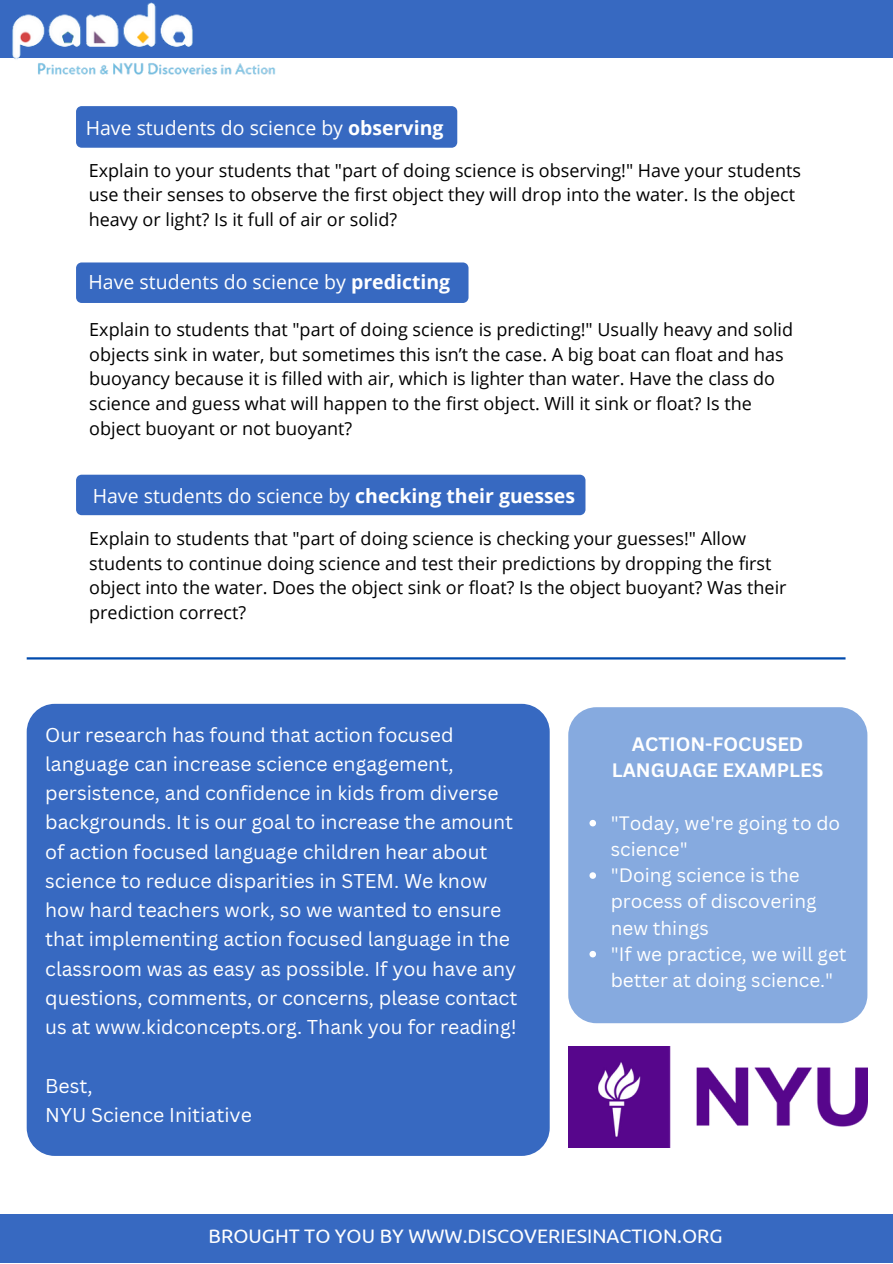
<style>
.page{position:relative;width:893px;height:1264px;background:#fff}
.page>*{position:absolute;margin:0;border:0;box-sizing:border-box;transform-origin:0 0}
.t1{font:19.5px/29.2px "Canva Sans";color:#fff}
.t2{font:19.5px "Open Sans";color:#fff}
.t3{font:19.5px "Ubuntu";color:#fefefe}
.t4{font:18.9px/26.2px "Canva Sans";color:#fff}
.t5{font:700 18.9px/26.2px "Canva Sans";color:#fff;text-align:center}
.t6{font:18px/24.8px "Open Sans";color:#000}
.s1{font-weight:700}
</style>
<div class="page">
<div style="left:0;top:0;width:672px;height:58px;background:#3769c1"></div>
<div style="left:655px;top:0;width:237px;height:58px;background:#3769c1"></div>
<img style="left:12px;top:2px;width:264px;height:73px">
<div style="left:76px;top:474px;width:509px;height:41px;background:#3769c1"></div>
<div style="left:76px;top:106px;width:381px;height:42px;background:#3769c1"></div>
<div style="left:76px;top:262px;width:392px;height:41px;background:#3769c1"></div>
<div style="left:568px;top:707px;width:299px;height:316px;background:#86aadf;border-radius:28px"></div>
<div style="left:27px;top:703px;width:522px;height:452px;background:#3769c1;border-radius:28px"></div>
<img style="left:568px;top:1046px;width:299px;height:101px">
<svg style="left:589px;top:819px;width:7px;height:7px"></svg>
<svg style="left:589px;top:872px;width:7px;height:6px"></svg>
<svg style="left:589px;top:951px;width:7px;height:6px"></svg>
<hr style="left:27px;top:657px;width:818px;height:2px;background:#004aad">
<div style="left:0;top:1213px;width:892px;height:49px;background:#3769c1"></div>
<p class="t2" style="left:86px;top:114px;width:359px">Have students do science by <span class="s1">observing</span></p>
<p class="t6" style="left:89px;top:157px;width:713px">Explain to your students that "part of doing science is observing!" Have your students use their senses to observe the first object they will drop into the water. Is the object heavy or light? Is it full of air or solid?</p>
<p class="t2" style="left:89px;top:268px;width:363px">Have students do science by <span class="s1">predicting</span></p>
<p class="t6" style="left:89px;top:316px;width:705px">Explain to students that "part of doing science is predicting!" Usually heavy and solid objects sink in water, but sometimes this isn’t the case. A big boat can float and has buoyancy because it is filled with air, which is lighter than water. Have the class do science and guess what will happen to the first object. Will it sink or float? Is the object buoyant or not buoyant?</p>
<p class="t2" style="left:93px;top:482px;width:484px">Have students do science by <span class="s1">checking their guesses</span></p>
<p class="t6" style="left:89px;top:525px;width:698px">Explain to students that "part of doing science is checking your guesses!" Allow students to continue doing science and test their predictions by dropping the first object into the water. Does the object sink or float? Is the object buoyant? Was their prediction correct?</p>
<p class="t1" style="left:45px;top:719px;width:473px">Our research has found that action focused language can increase science engagement, persistence, and confidence in kids from diverse backgrounds. It is our goal to increase the amount of action focused language children hear about science to reduce disparities in STEM. We know how hard teachers work, so we wanted to ensure that implementing action focused language in the classroom was as easy as possible. If you have any questions, comments, or concerns, please contact us at www.kidconcepts.org. Thank you for reading!</p>
<p class="t1" style="left:45px;top:1070px;width:208px">Best,<br>NYU Science Initiative</p>
<p class="t5" style="left:611px;top:730px;width:213px">ACTION-FOCUSED<br>LANGUAGE EXAMPLES</p>
<p class="t4" style="left:610px;top:809px;width:237px">"Today, we're going to do science"<br>"Doing science is the process of discovering new things<br>"If we practice, we will get better at doing science."</p>
<p class="t3" style="left:208px;top:1224px;width:515px">BROUGHT TO YOU BY WWW.DISCOVERIESINACTION.ORG</p>
</div>
